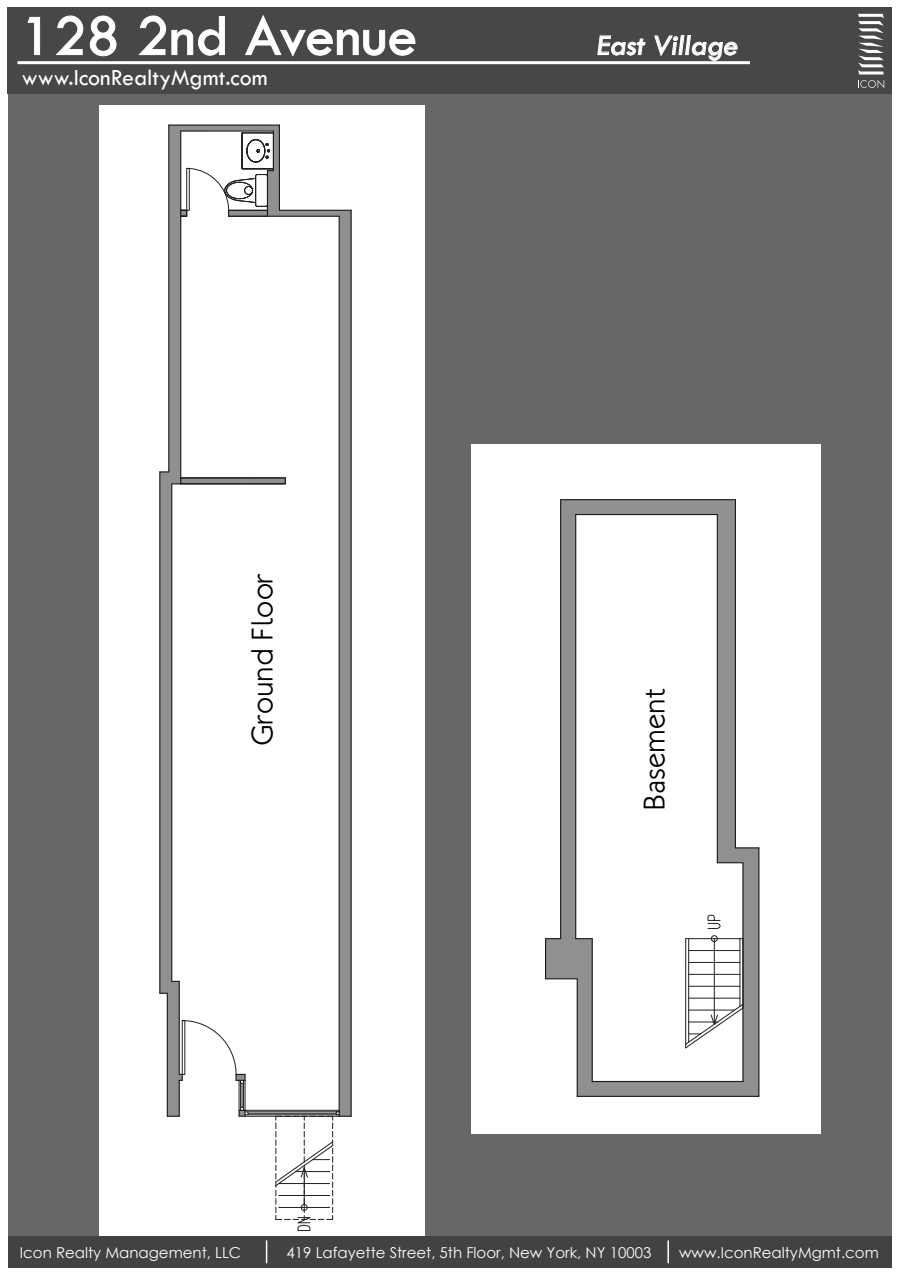
<style>
.page{position:relative;width:900px;height:1275px;background:#fff}
.page>*{position:absolute;margin:0;border:0;box-sizing:border-box;transform-origin:0 0}
.t1{font:60px "Tw Cen";color:#fff}
.t2{font:300 30px "Klill";color:#000}
.t3{font:30px "Tw Cen";color:#fff}
.t4{font:24px "Tw Cen";color:#fff}
.t5{font:15px "Century Gothic";color:#fff}
</style>
<div class="page">
<div style="left:8px;top:82px;width:884px;height:1181px;background:#67676a"></div>
<div style="left:8px;top:1236px;width:884px;height:32px;background:#414243"></div>
<svg style="left:266px;top:1240px;width:1px;height:23px"></svg>
<hr style="left:667px;top:1240px;width:2px;height:23px;background:#fff">
<div style="left:8px;top:8px;width:884px;height:86px;background:#464748"></div>
<svg style="left:27px;top:17px;width:13px;height:38px"></svg>
<svg style="left:56px;top:15px;width:28px;height:40px"></svg>
<svg style="left:90px;top:15px;width:27px;height:42px"></svg>
<svg style="left:139px;top:15px;width:86px;height:41px"></svg>
<svg style="left:245px;top:15px;width:171px;height:41px"></svg>
<svg style="left:597px;top:35px;width:49px;height:21px"></svg>
<svg style="left:654px;top:35px;width:84px;height:26px"></svg>
<svg style="left:858px;top:14px;width:26px;height:74px"></svg>
<hr style="left:17px;top:61px;width:733px;height:3px;background:#fff">
<div style="left:99px;top:105px;width:325px;height:1131px;background:#fff"></div>
<hr style="left:169px;top:124px;width:110px;height:2px;background:#231f20">
<hr style="left:159px;top:472px;width:1px;height:521px;background:#231f20">
<hr style="left:351px;top:210px;width:1px;height:906px;background:#231f20">
<hr style="left:245px;top:1116px;width:94px;height:1px;background:#231f20">
<svg style="left:276px;top:1116px;width:75px;height:115px"></svg>
<svg style="left:160px;top:125px;width:191px;height:991px"></svg>
<svg style="left:167px;top:1020px;width:81px;height:97px"></svg>
<div style="left:236px;top:1074px;width:9px;height:6px;background:#8f908f"></div>
<div style="left:471px;top:445px;width:349px;height:689px;background:#fff"></div>
<svg style="left:545px;top:499px;width:16px;height:481px"></svg>
<hr style="left:561px;top:499px;width:174px;height:1px;background:#231f20">
<svg style="left:546px;top:500px;width:213px;height:596px"></svg>
<p class="t1" style="left:20px;top:0;width:399px">128 2nd Avenue</p>
<p class="t4" style="left:22px;top:63px;width:247px">www.IconRealtyMgmt.com</p>
<p class="t3" style="left:596px;top:27px;width:147px">East Village</p>
<p class="t2" style="left:245px;top:746px;width:174px;rotate:-90deg">Ground Floor</p>
<p class="t2" style="left:637px;top:810px;width:123px;rotate:-90deg">Basement</p>
<p class="t5" style="left:20px;top:1242px;width:223px">Icon Realty Management, LLC</p>
<p class="t5" style="left:287px;top:1242px;width:366px">419 Lafayette Street, 5th Floor, New York, NY 10003</p>
<p class="t5" style="left:679px;top:1242px;width:201px">www.IconRealtyMgmt.com</p>
</div>
